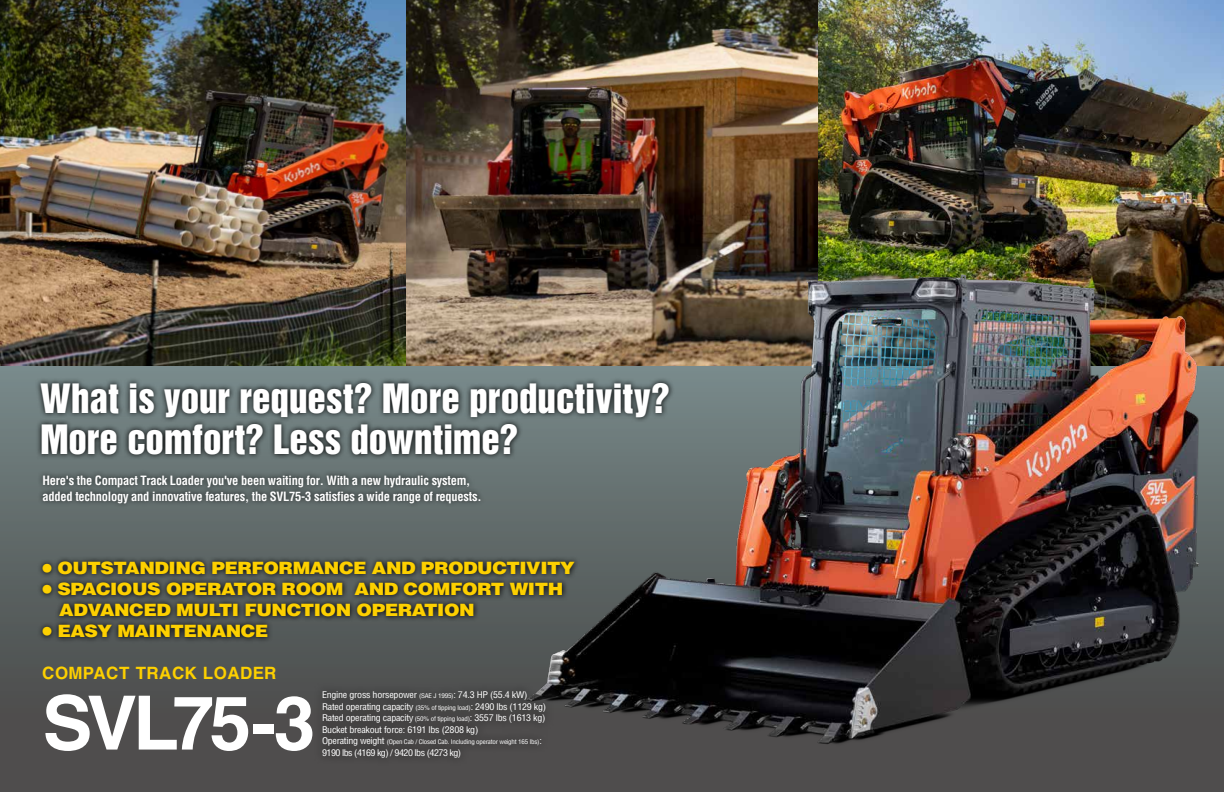
<style>
.page{position:relative;width:1224px;height:792px;background:#fff}
.page>*{position:absolute;margin:0;border:0;box-sizing:border-box;transform-origin:0 0}
.t1{font:700 75px "Helvetica";letter-spacing:-.07em;color:#fff}
.t2{font:37px/41px "Helvetica Inserat LT Std";color:#fff}
.t3{font:900 17px/21px "Helvetica";letter-spacing:-.025em;color:#fdd000;scale:1.1 1}
.t4{font:700 17px "Helvetica";letter-spacing:.025em;color:#fdd000}
.t5{font:700 condensed 12.5px/16px "Helvetica";letter-spacing:-.02em;color:#fff}
.t6{font:condensed 9px/11.5px "Helvetica";letter-spacing:-.025em;color:#fff;scale:1.11 1}
.t7{font:condensed 9px "Helvetica";letter-spacing:-.05em;color:#fff;scale:1.11 1}
.t8{font:condensed 6.3px "Helvetica";letter-spacing:-.03em;color:#fff;scale:1.11 1}
.s1{font-family:"Gothic BBB Pro";font-weight:500;font-size:10px}
.s2{font-size:6.3px}
.s3{font-size:9px}
</style>
<div class="page">
<img style="left:0;top:365px;width:1224px;height:427px">
<img style="left:0;top:0;width:1224px;height:365px">
<img style="left:507px;top:263px;width:697px;height:487px">
<svg style="left:35px;top:377px;width:640px;height:83px;background:#4b5556"></svg>
<div style="left:37px;top:469px;width:449px;height:40px;background:#000;opacity:.75"></div>
<div style="left:314px;top:682px;width:240px;height:84px;background:#464545"></div>
<svg style="left:37px;top:556px;width:543px;height:87px;background:#3f4444"></svg>
<h2 class="t2" style="left:40px;top:379px;width:631px">What is your request? More productivity?<br>More comfort? Less downtime?</h2>
<h3 class="t5" style="left:43px;top:472px;width:441px">Here's the Compact Track Loader you've been waiting for. With a new hydraulic system, added technology and innovative features, the SVL75-3 satisfies a wide range of requests.</h3>
<h3 class="t3" style="left:42px;top:557px;width:486px"><span class="s1">●</span> OUTSTANDING PERFORMANCE AND PRODUCTIVITY</h3>
<h3 class="t3" style="left:59px;top:578px;width:460px;text-indent:-17px"><span class="s1">●</span> SPACIOUS OPERATOR ROOM AND COMFORT WITH<br>ADVANCED MULTI FUNCTION OPERATION</h3>
<h3 class="t3" style="left:42px;top:620px;width:207px"><span class="s1">●</span> EASY MAINTENANCE</h3>
<h3 class="t4" style="left:42px;top:662px;width:236px">COMPACT TRACK LOADER</h3>
<h1 class="t1" style="left:43px;top:677px;width:274px">SVL75-3</h1>
<p class="t6" style="left:322px;top:689px;width:203px">Engine gross horsepower <span class="s2">(SAE J 1995)</span>: 74.3 HP (55.4 kW)<br>Rated operating capacity <span class="s2">(35% of tipping load)</span>: 2490 lbs (1129 kg)<br>Rated operating capacity <span class="s2">(50% of tipping load)</span>: 3557 lbs (1613 kg)<br>Bucket breakout force: 6191 lbs (2808 kg)</p>
<p class="t8" style="left:322px;top:738px;width:200px"><span class="s3">Operating weight</span> (Open Cab / Closed Cab. Including operator weight 165 lbs)<span class="s3">:</span></p>
<p class="t7" style="left:322px;top:747px;width:127px">9190 lbs (4169 kg) / 9420 lbs (4273 kg)</p>
</div>
